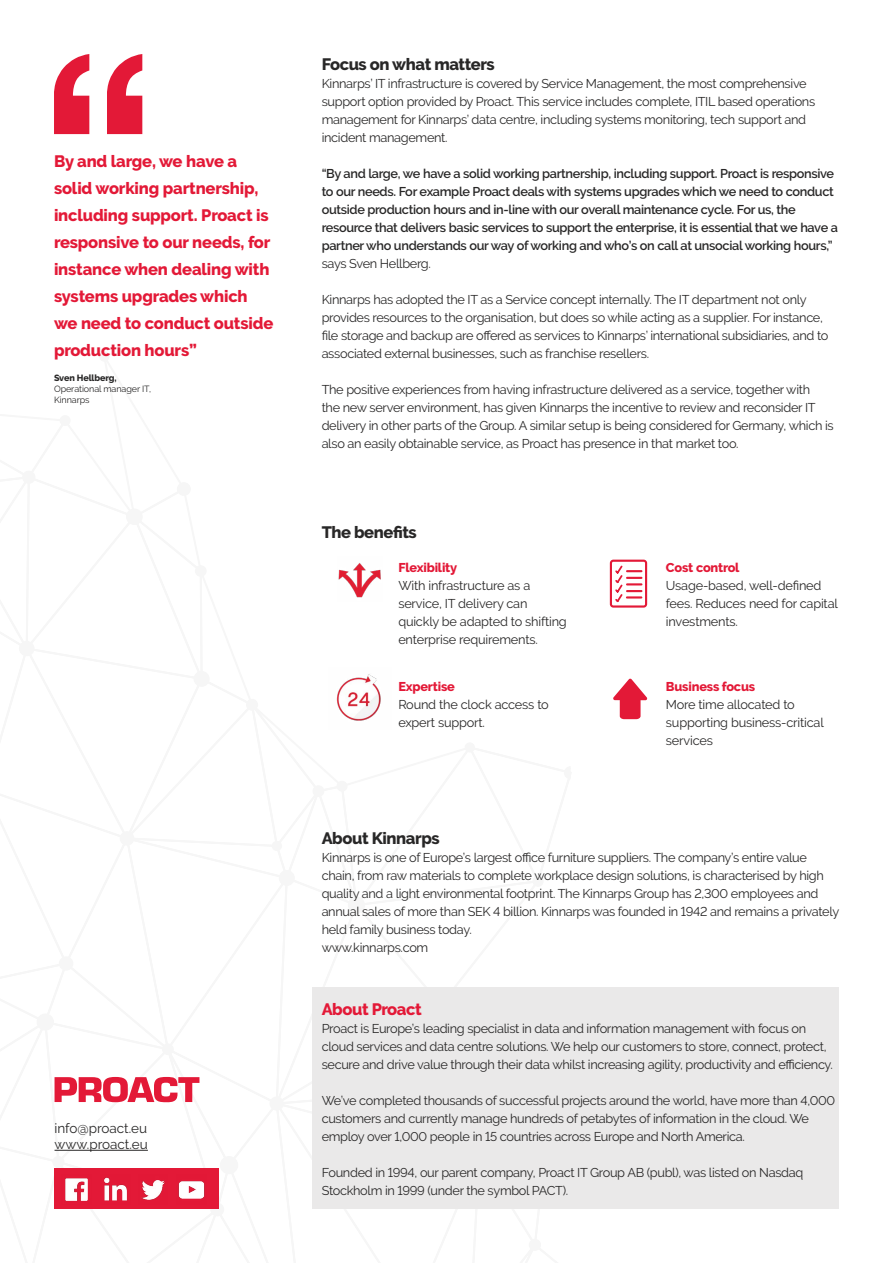
<style>
.page{position:relative;width:893px;height:1263px;background:#fff}
.page>*{position:absolute;margin:0;border:0;box-sizing:border-box;transform-origin:0 0}
.t1{font:800 16.5px/27px "Raleway";letter-spacing:-.01em;color:#e31937}
.t2{font:800 16.5px "Raleway";letter-spacing:-.025em;color:#282727}
.t3{font:13.5px/16.5px "Raleway";color:#282727}
.t4{font:12.75px/18px "Raleway";letter-spacing:-.025em;color:#282727}
.t5{font:600 12.75px/18px "Raleway";letter-spacing:-.025em;color:#282727}
.t6{font:800 12.75px "Raleway";letter-spacing:-.015em;color:#e31937}
.t7{font:9px/10.8px "Raleway";letter-spacing:-.01em;color:#282727}
.t8{font:800 9px "Raleway";letter-spacing:-.01em;color:#282727}
</style>
<div class="page">
<div style="left:313px;top:988px;width:526px;height:221px;background:#eae9e9"></div>
<svg style="left:54px;top:54px;width:88px;height:80px"></svg>
<svg style="left:54px;top:987px;width:518px;height:222px"></svg>
<svg style="left:610px;top:560px;width:37px;height:48px"></svg>
<svg style="left:613px;top:679px;width:34px;height:40px"></svg>
<img style="left:336px;top:674px;width:45px;height:47px">
<img style="left:338px;top:563px;width:43px;height:35px">
<p class="t1" style="left:54px;top:147px;width:221px">By and large, we have a solid working partnership, including support. Proact is responsive to our needs, for instance when dealing with systems upgrades which we need to conduct outside production hours”</p>
<p class="t8" style="left:54px;top:373px;width:64px">Sven Hellberg,</p>
<p class="t7" style="left:54px;top:384px;width:99px">Operational manager IT,<br>Kinnarps</p>
<p class="t3" style="left:55px;top:1120px;width:95px">info@proact.eu www.proact.eu</p>
<p class="t2" style="left:322px;top:54px;width:175px">Focus on what matters</p>
<p class="t4" style="left:322px;top:74px;width:495px">Kinnarps’ IT infrastructure is covered by Service Management, the most comprehensive support option provided by Proact. This service includes complete, ITIL based operations management for Kinnarps’ data centre, including systems monitoring, tech support and incident management.</p>
<p class="t5" style="left:322px;top:164px;width:518px">“By and large, we have a solid working partnership, including support. Proact is responsive to our needs. For example Proact deals with systems upgrades which we need to conduct outside production hours and in-line with our overall maintenance cycle. For us, the resource that delivers basic services to support the enterprise, it is essential that we have a partner who understands our way of working and who’s on call at unsocial working hours,”</p>
<p class="t4" style="left:322px;top:254px;width:111px">says Sven Hellberg.</p>
<p class="t4" style="left:322px;top:290px;width:508px">Kinnarps has adopted the IT as a Service concept internally. The IT department not only provides resources to the organisation, but does so while acting as a supplier. For instance, file storage and backup are offered as services to Kinnarps’ international subsidiaries, and to associated external businesses, such as franchise resellers.</p>
<p class="t4" style="left:322px;top:380px;width:514px">The positive experiences from having infrastructure delivered as a service, together with<br>the new server environment, has given Kinnarps the incentive to review and reconsider IT delivery in other parts of the Group. A similar setup is being considered for Germany, which is also an easily obtainable service, as Proact has presence in that market too.</p>
<p class="t2" style="left:322px;top:522px;width:97px">The benefits</p>
<p class="t6" style="left:398px;top:560px;width:60px">Flexibility</p>
<p class="t4" style="left:398px;top:576px;width:170px">With infrastructure as a service, IT delivery can quickly be adapted to shifting enterprise requirements.</p>
<p class="t6" style="left:398px;top:679px;width:58px">Expertise</p>
<p class="t4" style="left:398px;top:695px;width:152px">Round the clock access to expert support.</p>
<p class="t6" style="left:666px;top:560px;width:75px">Cost control</p>
<p class="t4" style="left:666px;top:576px;width:173px">Usage-based, well-defined fees. Reduces need for capital investments.</p>
<p class="t6" style="left:666px;top:679px;width:91px">Business focus</p>
<p class="t4" style="left:666px;top:695px;width:159px">More time allocated to supporting business-critical services</p>
<p class="t2" style="left:322px;top:828px;width:120px">About Kinnarps</p>
<p class="t4" style="left:322px;top:848px;width:519px">Kinnarps is one of Europe’s largest office furniture suppliers. The company’s entire value chain, from raw materials to complete workplace design solutions, is characterised by high quality and a light environmental footprint. The Kinnarps Group has 2,300 employees and annual sales of more than SEK 4 billion. Kinnarps was founded in 1942 and remains a privately held family business today.<br>www.kinnarps.com</p>
<p class="t1" style="left:322px;top:995px;width:102px">About Proact</p>
<p class="t4" style="left:322px;top:1019px;width:513px">Proact is Europe’s leading specialist in data and information management with focus on cloud services and data centre solutions. We help our customers to store, connect, protect, secure and drive value through their data whilst increasing agility, productivity and efficiency.</p>
<p class="t4" style="left:322px;top:1091px;width:515px">We’ve completed thousands of successful projects around the world, have more than 4,000 customers and currently manage hundreds of petabytes of information in the cloud. We employ over 1,000 people in 15 countries across Europe and North America.</p>
<p class="t4" style="left:322px;top:1163px;width:483px">Founded in 1994, our parent company, Proact IT Group AB (publ), was listed on Nasdaq<br>Stockholm in 1999 (under the symbol PACT).</p>
</div>
